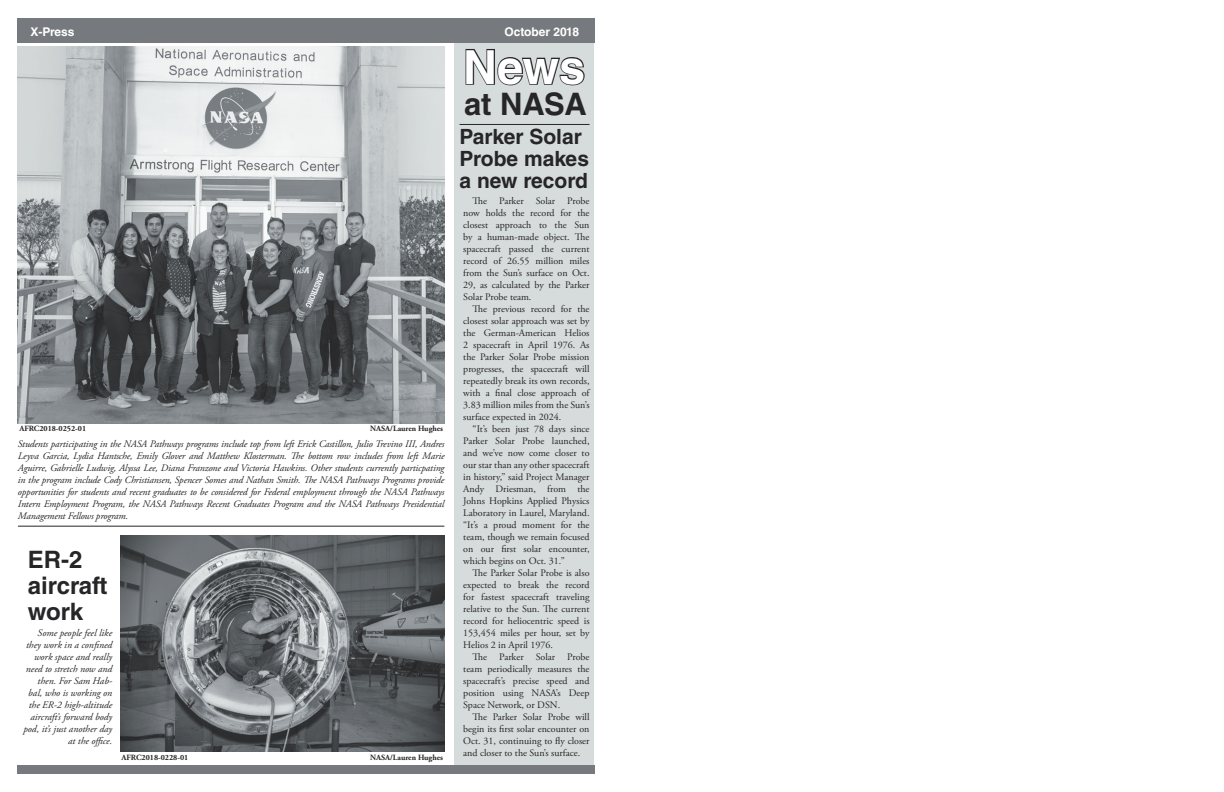
<style>
.page{position:relative;width:1224px;height:792px;background:#fff}
.page>*{position:absolute;margin:0;border:0;box-sizing:border-box;transform-origin:0 0}
.t1{font:700 47px "Helvetica LT Std";color:#fff}
.t2{font:700 31px "Helvetica LT Std";letter-spacing:-.005em;color:#262527}
.t3{font:700 24px/26px "Helvetica LT Std";color:#262527}
.t4{font:700 21px "Helvetica LT Std";color:#262527}
.t5{font:700 12px "Helvetica LT Std";color:#fff}
.Normal__Web{font:10px/12px "Adobe Garamond Pro";color:#262527;text-align:justify}
.t6{font:italic 10px/12px "Adobe Garamond Pro";color:#262527;text-align:right}
.t7{font:700 8px "Adobe Garamond Pro";color:#262527}
</style>
<div class="page">
<img style="left:17px;top:46px;width:428px;height:377px">
<div style="left:455px;top:39px;width:139px;height:729px;background:#d6dbdc"></div>
<div style="left:17px;top:18px;width:577px;height:25px;background:#767a7e"></div>
<div style="left:17px;top:765px;width:577px;height:9px;background:#767a7e"></div>
<hr style="left:460px;top:124px;width:130px;height:1px;background:#262527">
<svg style="left:465px;top:49px;width:120px;height:37px"></svg>
<hr style="left:18px;top:526px;width:426px;height:1px;background:#262527">
<img style="left:120px;top:536px;width:324px;height:216px">
<p class="t5" style="left:30px;top:25px;width:46px">X-Press</p>
<p class="t5" style="left:504px;top:25px;width:76px">October 2018</p>
<p class="t1" style="left:463px;top:38px;width:124px">News</p>
<p class="t2" style="left:464px;top:85px;width:124px">at NASA</p>
<p class="t7" style="left:19px;top:423px;width:68px">AFRC2018-0252-01</p>
<p class="t7" style="left:370px;top:423px;width:74px">NASA/Lauren Hughes</p>
<p class="t6" style="left:18px;top:438px;width:428px;text-align:justify">Students participating in the NASA Pathways programs include top from left Erick Castillon, Julio Trevino III, Andres Leyva Garcia, Lydia Hantsche, Emily Glover and Matthew Klosterman. The bottom row includes from left Marie Aguirre, Gabrielle Ludwig, Alyssa Lee, Diana Franzone and Victoria Hawkins. Other students currently particpating in the program include Cody Christiansen, Spencer Somes and Nathan Smith. The NASA Pathways Programs provide opportunities for students and recent graduates to be considered for Federal employment through the NASA Pathways Intern Employment Program, the NASA Pathways Recent Graduates Program and the NASA Pathways Presidential Management Fellows program.</p>
<p class="t3" style="left:28px;top:547px;width:56px">ER-2</p>
<p class="t3" style="left:28px;top:573px;width:81px">aircraft work</p>
<p class="t6" style="left:23px;top:627px;width:90px">Some people feel like they work in a confined work space and really need to stretch now and then. For Sam Hab&shy;bal, who is working on the ER-2 high-altitude aircraft’s forward body pod, it’s just another day at the office.</p>
<p class="t7" style="left:122px;top:752px;width:68px">AFRC2018-0228-01</p>
<p class="t7" style="left:370px;top:752px;width:74px">NASA/Lauren Hughes</p>
<p class="t4" style="left:460px;top:124px;width:124px">Parker Solar</p>
<p class="t4" style="left:460px;top:146px;width:131px">Probe makes</p>
<p class="t4" style="left:460px;top:168px;width:130px">a new record</p>
<p class="Normal__Web" style="left:463px;top:196px;width:128px;text-indent:9px">The Parker Solar Probe now holds the record for the closest approach to the Sun by a human-made object. The spacecraft passed the current record of 26.55 million miles from the Sun’s surface on Oct.<br>29, as calculated by the Parker Solar Probe team.</p>
<p class="Normal__Web" style="left:463px;top:304px;width:128px;text-indent:9px">The previous record for the closest solar approach was set by the German-American Helios 2 spacecraft in April 1976. As the Parker Solar Probe mission progresses, the spacecraft will repeatedly break its own records, with a final close approach of 3.83 million miles from the Sun’s surface expected in 2024.</p>
<p class="Normal__Web" style="left:463px;top:424px;width:128px;text-indent:9px">“It’s been just 78 days since Parker Solar Probe launched, and we’ve now come closer to our star than any other spacecraft in history,” said Project Manager Andy Driesman, from the Johns Hopkins Applied Physics Laboratory in Laurel, Maryland. “It’s a proud moment for the team, though we remain focused on our first solar encounter, which begins on Oct. 31.”</p>
<p class="Normal__Web" style="left:463px;top:568px;width:128px;text-indent:9px">The Parker Solar Probe is also expected to break the record for fastest spacecraft traveling relative to the Sun. The current record for heliocentric speed is 153,454 miles per hour, set by Helios 2 in April 1976.</p>
<p class="Normal__Web" style="left:463px;top:652px;width:128px;text-indent:9px">The Parker Solar Probe team periodically measures the spacecraft’s precise speed and position using NASA’s Deep Space Network, or DSN.</p>
<p class="Normal__Web" style="left:463px;top:712px;width:128px;text-indent:9px">The Parker Solar Probe will begin its first solar encounter on Oct. 31, continuing to fly closer and closer to the Sun’s surface.</p>
</div>
